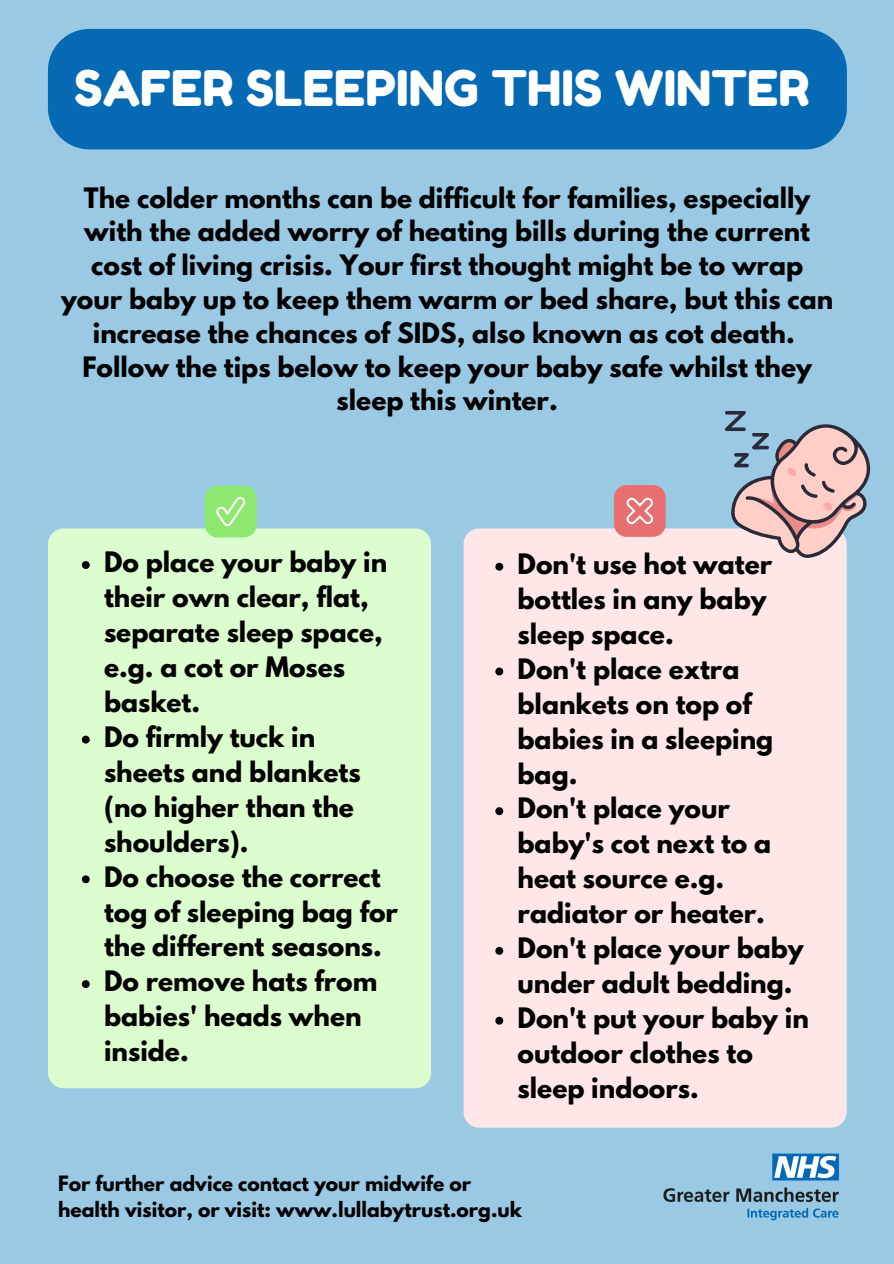
<style>
.page{position:relative;width:894px;height:1264px;background:#fff}
.page>*{position:absolute;margin:0;border:0;box-sizing:border-box;transform-origin:0 0}
.t1{font:48.9px "Fredoka One";color:#fff}
.t2{font:700 24.9px/35px "League Spartan";color:#000}
.t3{font:700 18.75px/26px "League Spartan";color:#000}
</style>
<div class="page">
<div style="left:0;top:0;width:893px;height:1263px;background:#9ac9e4"></div>
<div style="left:48px;top:528px;width:383px;height:560px;background:#dcfdce;border-radius:16px"></div>
<svg style="left:82px;top:561px;width:8px;height:8px"></svg>
<svg style="left:82px;top:735px;width:8px;height:8px"></svg>
<svg style="left:82px;top:875px;width:8px;height:8px"></svg>
<svg style="left:82px;top:980px;width:8px;height:8px"></svg>
<div style="left:205px;top:485px;width:51px;height:52px;background:#8ee86f;border-radius:13px"></div>
<svg style="left:216px;top:496px;width:29px;height:30px"></svg>
<div style="left:463px;top:528px;width:383px;height:599px;background:#ffe7e7"></div>
<svg style="left:495px;top:563px;width:8px;height:7px"></svg>
<svg style="left:495px;top:667px;width:8px;height:8px"></svg>
<svg style="left:495px;top:807px;width:8px;height:8px"></svg>
<svg style="left:495px;top:946px;width:8px;height:8px"></svg>
<svg style="left:495px;top:1016px;width:8px;height:8px"></svg>
<div style="left:613px;top:485px;width:52px;height:52px;background:#e86f6f;border-radius:13px"></div>
<svg style="left:626px;top:497px;width:26px;height:27px"></svg>
<svg style="left:724px;top:411px;width:147px;height:147px"></svg>
<div style="left:48px;top:29px;width:798px;height:120px;background:#0569b4"></div>
<img style="left:636px;top:1127px;width:203px;height:94px">
<h1 class="t1" style="left:74px;top:58px;width:736px">SAFER SLEEPING THIS WINTER</h1>
<p class="t2" style="left:61px;top:184px;width:773px;line-height:33.8px;text-align:center">The colder months can be difficult for families, especially with the added worry of heating bills during the current cost of living crisis. Your first thought might be to wrap your baby up to keep them warm or bed share, but this can increase the chances of SIDS, also known as cot death.<br>Follow the tips below to keep your baby safe whilst they sleep this winter.</p>
<p class="t2" style="left:104px;top:548px;width:295px">Do place your baby in their own clear, flat, separate sleep space, e.g. a cot or Moses basket.<br>Do firmly tuck in sheets and blankets (no higher than the shoulders).<br>Do choose the correct tog of sleeping bag for the different seasons.<br>Do remove hats from babies' heads when inside.</p>
<p class="t2" style="left:517px;top:549px;width:293px">Don't use hot water bottles in any baby sleep space.<br>Don't place extra blankets on top of babies in a sleeping bag.<br>Don't place your baby's cot next to a heat source e.g. radiator or heater.<br>Don't place your baby under adult bedding.<br>Don't put your baby in outdoor clothes to sleep indoors.</p>
<p class="t3" style="left:58px;top:1173px;width:465px">For further advice contact your midwife or health visitor, or visit: www.lullabytrust.org.uk</p>
</div>
